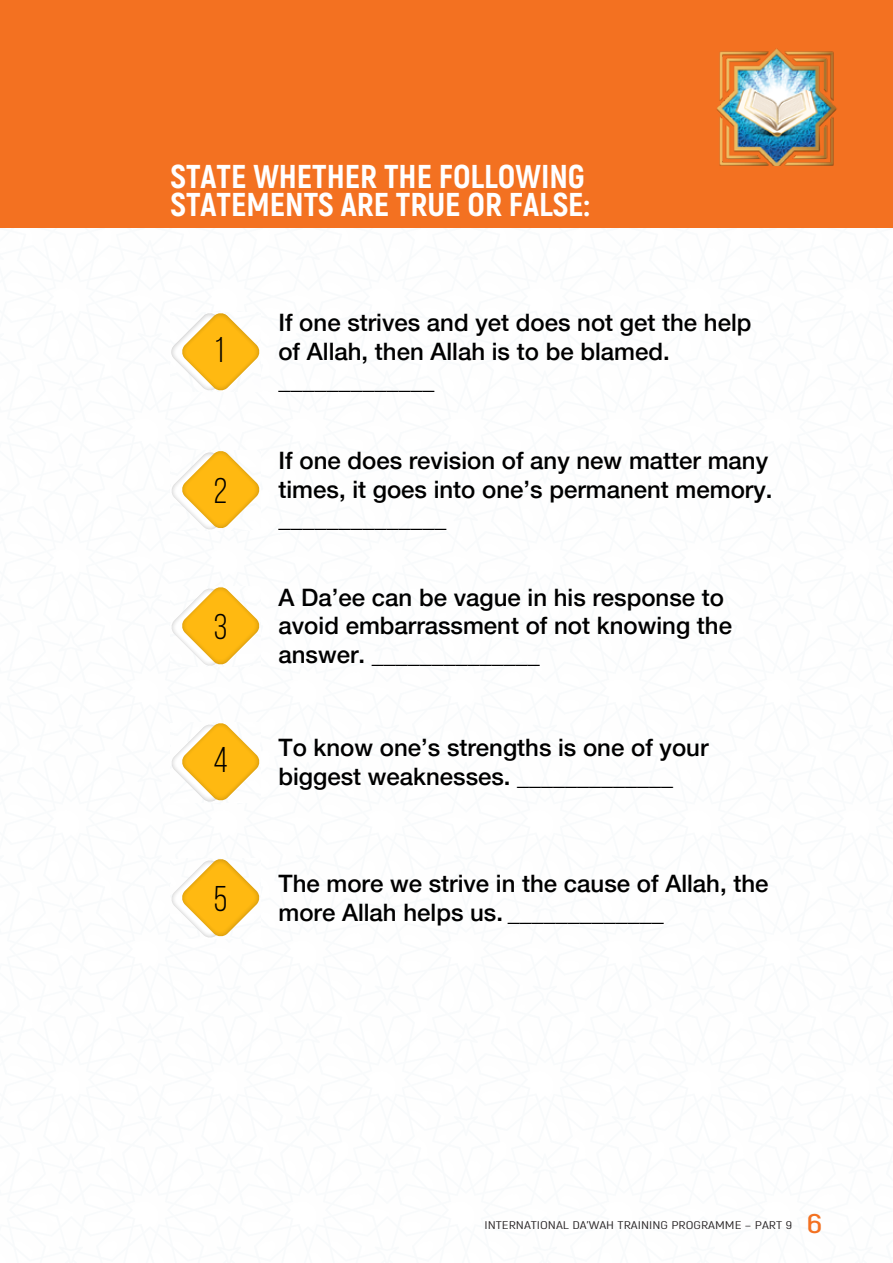
<style>
.page{position:relative;width:893px;height:1263px;background:#fff}
.page>*{position:absolute;margin:0;border:0;box-sizing:border-box;transform-origin:0 0}
.t1{font:35.7px "Bebas Neue";color:#000}
.t2{font:800 33px/28.5px "Akrobat";color:#fff}
.t3{font:600 27px "Akrobat";color:#f37121;scale:1.34 1}
.t4{font:500 24px/28.8px "Helvetica Neue LT";color:#000}
.t5{font:11.25px "Akrobat";color:#231f20;scale:1.34 1}
</style>
<div class="page">
<div style="left:0;top:0;width:893px;height:228px;background:#f37121"></div>
<svg style="left:172px;top:451px;width:88px;height:79px"></svg>
<svg style="left:171px;top:587px;width:89px;height:79px"></svg>
<svg style="left:171px;top:859px;width:89px;height:79px"></svg>
<svg style="left:172px;top:723px;width:88px;height:79px"></svg>
<svg style="left:171px;top:313px;width:89px;height:78px"></svg>
<img style="left:716px;top:48px;width:121px;height:118px">
<h2 class="t2" style="left:171px;top:162px;width:421px">STATE WHETHER THE FOLLOWING<br>STATEMENTS ARE TRUE OR FALSE:</h2>
<h1 class="t1" style="left:214px;top:331px;width:12px">1</h1>
<h1 class="t1" style="left:214px;top:472px;width:15px">2</h1>
<h1 class="t1" style="left:214px;top:608px;width:15px">3</h1>
<h1 class="t1" style="left:213px;top:741px;width:16px">4</h1>
<h1 class="t1" style="left:214px;top:880px;width:15px">5</h1>
<p class="t4" style="left:278px;top:308px;width:475px">If one strives and yet does not get the help of Allah, then Allah is to be blamed. _____________</p>
<p class="t4" style="left:279px;top:446px;width:495px">If one does revision of any new matter many times, it goes into one’s permanent memory. ______________</p>
<p class="t4" style="left:278px;top:582px;width:455px">A Da’ee can be vague in his response to avoid embarrassment of not knowing the answer. ______________</p>
<p class="t4" style="left:278px;top:733px;width:431px">To know one’s strengths is one of your biggest weaknesses. _____________</p>
<p class="t4" style="left:278px;top:869px;width:492px">The more we strive in the cause of Allah, the more Allah helps us. _____________</p>
<p class="t5" style="left:484px;top:1218px;width:231px">INTERNATIONAL DA’WAH TRAINING PROGRAMME – PART 9</p>
<p class="t3" style="left:806px;top:1207px;width:13px">6</p>
</div>
